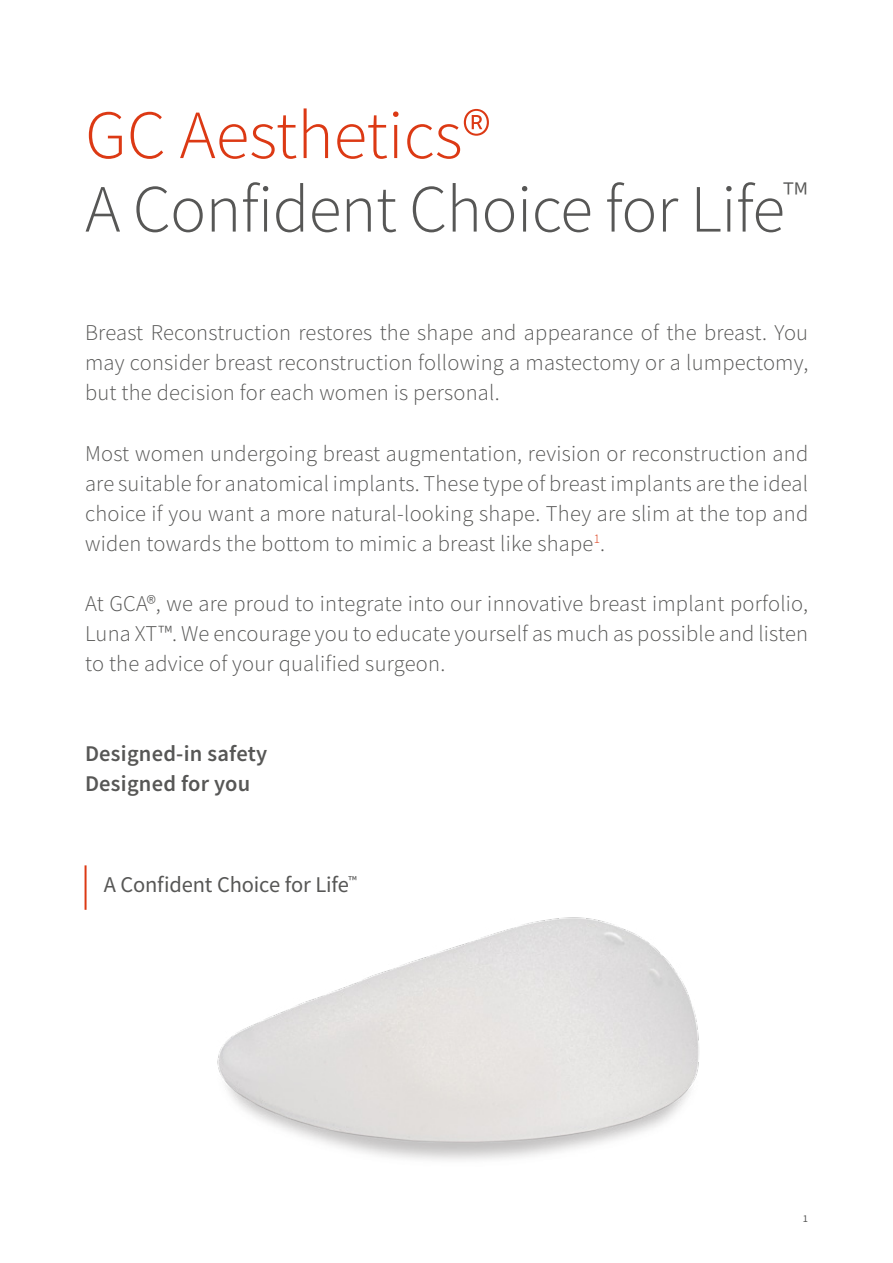
<style>
.page{position:relative;width:893px;height:1263px;background:#fff}
.page>*{position:absolute;margin:0;border:0;box-sizing:border-box;transform-origin:0 0}
.t1{font:300 69px "Source Sans Pro";color:#dc3914}
.t2{font:300 67.5px "Source Sans Pro";letter-spacing:-.01em;color:#575756}
.t3{font:300 22.5px/30px "Source Sans Pro";letter-spacing:.01em;color:#575756;text-align:justify}
.t4{font:600 22.5px/30px "Source Sans Pro";letter-spacing:.01em;color:#575756}
.t5{font:22.5px "Source Sans Pro";letter-spacing:-.01em;color:#575756}
.t6{font:10.5px "Source Sans Pro";color:#575756}
</style>
<div class="page">
<hr style="left:85px;top:865px;width:2px;height:45px;background:#dc3914">
<img style="left:217px;top:917px;width:482px;height:243px">
<h1 class="t1" style="left:85px;top:93px;width:407px">GC Aesthetics®</h1>
<h2 class="t2" style="left:85px;top:168px;width:724px">A Confident Choice for Life<sup>™</sup></h2>
<p class="t3" style="left:85px;top:318px;width:725px">Breast Reconstruction restores the shape and appearance of the breast. You may consider breast reconstruction following a mastectomy or a lumpectomy, but the decision for each women is personal.</p>
<p class="t3" style="left:85px;top:438px;width:725px">Most women undergoing breast augmentation, revision or reconstruction and are suitable for anatomical implants. These type of breast implants are the ideal choice if you want a more natural-looking shape. They are slim at the top and widen towards the bottom to mimic a breast like shape<sup>1</sup>.</p>
<p class="t3" style="left:85px;top:589px;width:725px">At GCA®, we are proud to integrate into our innovative breast implant porfolio, Luna XT™. We encourage you to educate yourself as much as possible and listen to the advice of your qualified surgeon.</p>
<p class="t4" style="left:85px;top:739px;width:184px">Designed-in safety<br>Designed for you</p>
<p class="t5" style="left:104px;top:870px;width:255px">A Confident Choice for Life<sup>™</sup></p>
<p class="t6" style="left:803px;top:1212px;width:7px">1</p>
</div>
